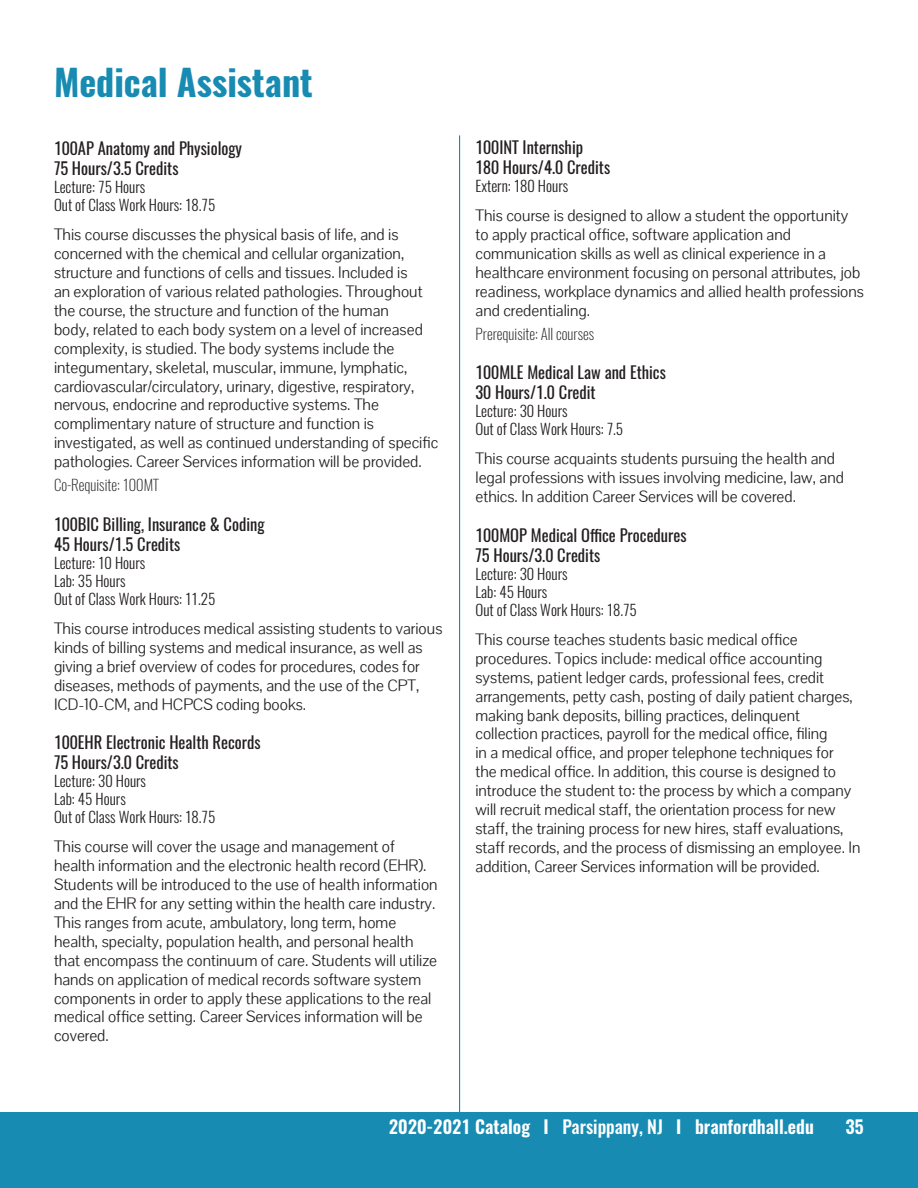
<style>
.page{position:relative;width:918px;height:1188px;background:#fff}
.page>*{position:absolute;margin:0;border:0;box-sizing:border-box;transform-origin:0 0}
.TOC_title{font:700 36px "Oswald";color:#178bb2}
.t1{font:600 18px "Oswald";color:#fff}
.Body_Copy{font:16.5px "Oswald";color:#231f20}
.Body_Copy-2{font:15.75px/18.9px "Pontano Sans";color:#231f20}
.Body_Copy-3{font:300 15px "Oswald";color:#231f20}
.Body_Copy-4{font:200 15px "Oswald";color:#231f20}
.s1{font-weight:500}
</style>
<div class="page">
<hr style="left:459px;top:135px;width:1px;height:988px;background:#178bb2">
<div style="left:0;top:1113px;width:918px;height:75px;background:#178bb2"></div>
<p class="TOC_title" style="left:54px;top:63px;width:261px">Medical Assistant</p>
<p class="Body_Copy" style="left:54px;top:134px;width:190px">100AP Anatomy and Physiology</p>
<p class="Body_Copy" style="left:54px;top:153px;width:126px">75 Hours/3.5 Credits</p>
<p class="Body_Copy-3" style="left:54px;top:173px;width:93px">Lecture: 75 Hours</p>
<p class="Body_Copy-3" style="left:54px;top:191px;width:163px">Out of Class Work Hours: 18.75</p>
<p class="Body_Copy-2" style="left:54px;top:225px;width:386px">This course discusses the physical basis of life, and is concerned with the chemical and cellular organization, structure and functions of cells and tissues. Included is<br>an exploration of various related pathologies. Throughout the course, the structure and function of the human<br>body, related to each body system on a level of increased complexity, is studied. The body systems include the integumentary, skeletal, muscular, immune, lymphatic, cardiovascular/circulatory, urinary, digestive, respiratory, nervous, endocrine and reproductive systems. The complimentary nature of structure and function is investigated, as well as continued understanding of specific pathologies. Career Services information will be provided.</p>
<p class="Body_Copy-4" style="left:54px;top:472px;width:106px">Co-Requisite: 100MT</p>
<p class="Body_Copy" style="left:54px;top:509px;width:212px">100BIC Billing, Insurance &amp; Coding</p>
<p class="Body_Copy" style="left:54px;top:529px;width:128px">45 Hours/1.5 Credits</p>
<p class="Body_Copy-3" style="left:54px;top:549px;width:93px">Lecture: 10 Hours</p>
<p class="Body_Copy-3" style="left:54px;top:567px;width:73px">Lab: 35 Hours</p>
<p class="Body_Copy-3" style="left:54px;top:585px;width:163px">Out of Class Work Hours: 11.25</p>
<p class="Body_Copy-2" style="left:54px;top:619px;width:390px">This course introduces medical assisting students to various kinds of billing systems and medical insurance, as well as giving a brief overview of codes for procedures, codes for diseases, methods of payments, and the use of the CPT, ICD-10-CM, and HCPCS coding books.</p>
<p class="Body_Copy" style="left:54px;top:728px;width:208px">100EHR Electronic Health Records</p>
<p class="Body_Copy" style="left:54px;top:747px;width:126px">75 Hours/3.0 Credits</p>
<p class="Body_Copy-3" style="left:54px;top:767px;width:94px">Lecture: 30 Hours</p>
<p class="Body_Copy-3" style="left:54px;top:785px;width:73px">Lab: 45 Hours</p>
<p class="Body_Copy-3" style="left:54px;top:803px;width:163px">Out of Class Work Hours: 18.75</p>
<p class="Body_Copy-2" style="left:54px;top:837px;width:385px">This course will cover the usage and management of health information and the electronic health record (EHR).<br>Students will be introduced to the use of health information and the EHR for any setting within the health care industry.<br>This ranges from acute, ambulatory, long term, home health, specialty, population health, and personal health that encompass the continuum of care. Students will utilize hands on application of medical records software system components in order to apply these applications to the real medical office setting. Career Services information will be covered.</p>
<p class="Body_Copy" style="left:476px;top:132px;width:109px">100INT Internship</p>
<p class="Body_Copy" style="left:476px;top:152px;width:136px">180 Hours/4.0 Credits</p>
<p class="Body_Copy-3" style="left:476px;top:172px;width:94px">Extern: 180 Hours</p>
<p class="Body_Copy-2" style="left:476px;top:206px;width:390px">This course is designed to allow a student the opportunity to apply practical office, software application and communication skills as well as clinical experience in a healthcare environment focusing on personal attributes, job readiness, workplace dynamics and allied health professions and credentialing.</p>
<p class="Body_Copy-4" style="left:476px;top:320px;width:120px">Prerequisite: All courses</p>
<p class="Body_Copy" style="left:476px;top:358px;width:192px">100MLE Medical Law and Ethics</p>
<p class="Body_Copy" style="left:476px;top:378px;width:122px">30 Hours/1.0 Credit</p>
<p class="Body_Copy-3" style="left:476px;top:398px;width:94px">Lecture: 30 Hours</p>
<p class="Body_Copy-3" style="left:476px;top:416px;width:149px">Out of Class Work Hours: 7.5</p>
<p class="Body_Copy-2" style="left:476px;top:449px;width:370px">This course acquaints students pursuing the health and legal professions with issues involving medicine, law, and ethics. In addition Career Services will be covered.</p>
<p class="Body_Copy" style="left:476px;top:520px;width:213px">100MOP Medical Office Procedures</p>
<p class="Body_Copy" style="left:476px;top:540px;width:126px">75 Hours/3.0 Credits</p>
<p class="Body_Copy-3" style="left:476px;top:560px;width:94px">Lecture: 30 Hours</p>
<p class="Body_Copy-3" style="left:476px;top:578px;width:73px">Lab: 45 Hours</p>
<p class="Body_Copy-3" style="left:476px;top:596px;width:163px">Out of Class Work Hours: 18.75</p>
<p class="Body_Copy-2" style="left:476px;top:630px;width:386px">This course teaches students basic medical office procedures. Topics include: medical office accounting systems, patient ledger cards, professional fees, credit arrangements, petty cash, posting of daily patient charges, making bank deposits, billing practices, delinquent collection practices, payroll for the medical office, filing<br>in a medical office, and proper telephone techniques for<br>the medical office. In addition, this course is designed to introduce the student to: the process by which a company will recruit medical staff, the orientation process for new staff, the training process for new hires, staff evaluations, staff records, and the process of dismissing an employee. In addition, Career Services information will be provided.</p>
<p class="t1" style="left:389px;top:1117px;width:426px">2020-2021 Catalog I <span class="s1">Parsippany, NJ</span> I branfordhall.edu</p>
<p class="t1" style="left:845px;top:1117px;width:20px">35</p>
</div>
